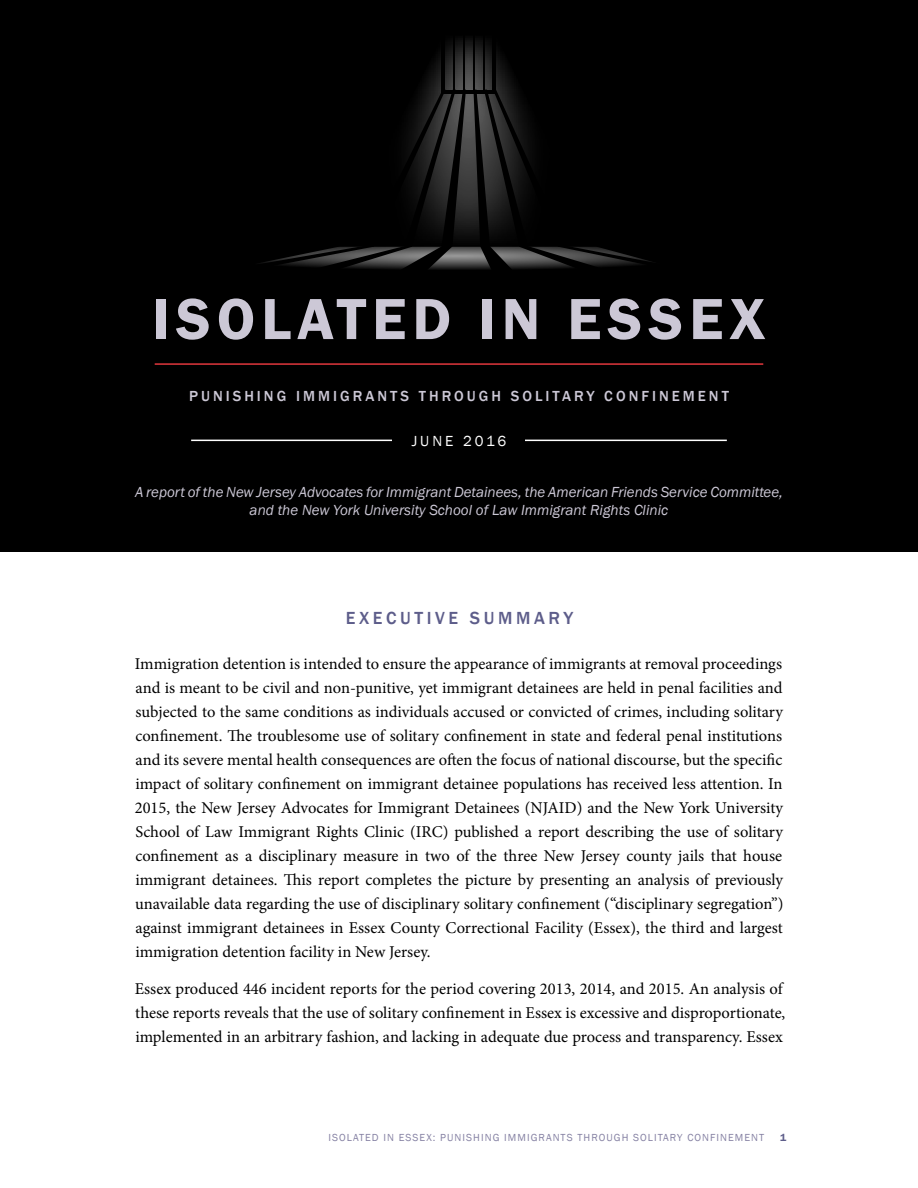
<style>
.page{position:relative;width:918px;height:1188px;background:#fff}
.page>*{position:absolute;margin:0;border:0;box-sizing:border-box;transform-origin:0 0}
.t1{font:600 60px "Franklin Gothic";letter-spacing:.1em;color:#ccc8d6}
.t2{font:500 18px "Franklin Gothic";letter-spacing:.2em;color:#5d5d8a}
.Body_Text{font:16.5px/24px "Minion Pro";color:#000;text-align:justify}
.t3{font:italic 15px/18px "Franklin Gothic";color:#ccc8d6;text-align:center}
.t4{font:500 15px "Franklin Gothic";letter-spacing:.2em;color:#ccc8d6}
.t5{font:15px "Franklin Gothic";letter-spacing:.2em;color:#fff}
.Body_Text-2{font:10.5px "Franklin Gothic";letter-spacing:.1em;color:#8581a3}
.Body_Text-3{font:600 10.5px "Franklin Gothic";color:#5d5d8a}
</style>
<div class="page">
<div style="left:0;top:0;width:918px;height:552px;background:#000"></div>
<hr style="left:155px;top:363px;width:608px;height:2px;background:#e1373d">
<hr style="left:191px;top:440px;width:536px;height:1px;background:#fff">
<div style="left:393px;top:424px;width:132px;height:34px;background:#000"></div>
<img style="left:422px;top:38px;width:94px;height:209px">
<svg style="left:473px;top:90px;width:179px;height:180px"></svg>
<svg style="left:262px;top:90px;width:204px;height:180px"></svg>
<hr style="left:441px;top:31px;width:4px;height:61px;background:#000">
<hr style="left:483px;top:31px;width:2px;height:61px;background:#000">
<hr style="left:463px;top:31px;width:2px;height:61px;background:#000">
<hr style="left:453px;top:31px;width:2px;height:61px;background:#000">
<hr style="left:473px;top:31px;width:2px;height:61px;background:#000">
<hr style="left:492px;top:31px;width:4px;height:61px;background:#000">
<hr style="left:441px;top:90px;width:55px;height:4px;background:#000">
<p class="t1" style="left:153px;top:282px;width:614px">ISOLATED IN ESSEX</p>
<p class="t4" style="left:189px;top:387px;width:541px">PUNISHING IMMIGRANTS THROUGH SOLITARY CONFINEMENT</p>
<p class="t5" style="left:412px;top:432px;width:96px">JUNE 2016</p>
<p class="t3" style="left:135px;top:484px;width:649px">A report of the New Jersey Advocates for Immigrant Detainees, the American Friends Service Committee, and the New York University School of Law Immigrant Rights Clinic</p>
<p class="t2" style="left:346px;top:607px;width:229px">EXECUTIVE SUMMARY</p>
<p class="Body_Text" style="left:135px;top:651px;width:650px">Immigration detention is intended to ensure the appearance of immigrants at removal proceedings and is meant to be civil and non-punitive, yet immigrant detainees are held in penal facilities and subjected to the same conditions as individuals accused or convicted of crimes, including solitary confinement. The troublesome use of solitary confinement in state and federal penal institutions and its severe mental health consequences are often the focus of national discourse, but the specific impact of solitary confinement on immigrant detainee populations has received less attention. In 2015, the New Jersey Advocates for Immigrant Detainees (NJAID) and the New York University School of Law Immigrant Rights Clinic (IRC) published a report describing the use of solitary confinement as a disciplinary measure in two of the three New Jersey county jails that house immigrant detainees. This report completes the picture by presenting an analysis of previously unavailable data regarding the use of disciplinary solitary confinement (“disciplinary segregation”) against immigrant detainees in Essex County Correctional Facility (Essex), the third and largest immigration detention facility in New Jersey.</p>
<p class="Body_Text" style="left:135px;top:977px;width:652px;text-align:left">Essex produced 446 incident reports for the period covering 2013, 2014, and 2015. An analysis of these reports reveals that the use of solitary confinement in Essex is excessive and disproportionate, implemented in an arbitrary fashion, and lacking in adequate due process and transparency. Essex</p>
<p class="Body_Text-2" style="left:329px;top:1131px;width:437px">ISOLATED IN ESSEX: PUNISHING IMMIGRANTS THROUGH SOLITARY CONFINEMENT</p>
<p class="Body_Text-3" style="left:780px;top:1131px;width:8px">1</p>
</div>
